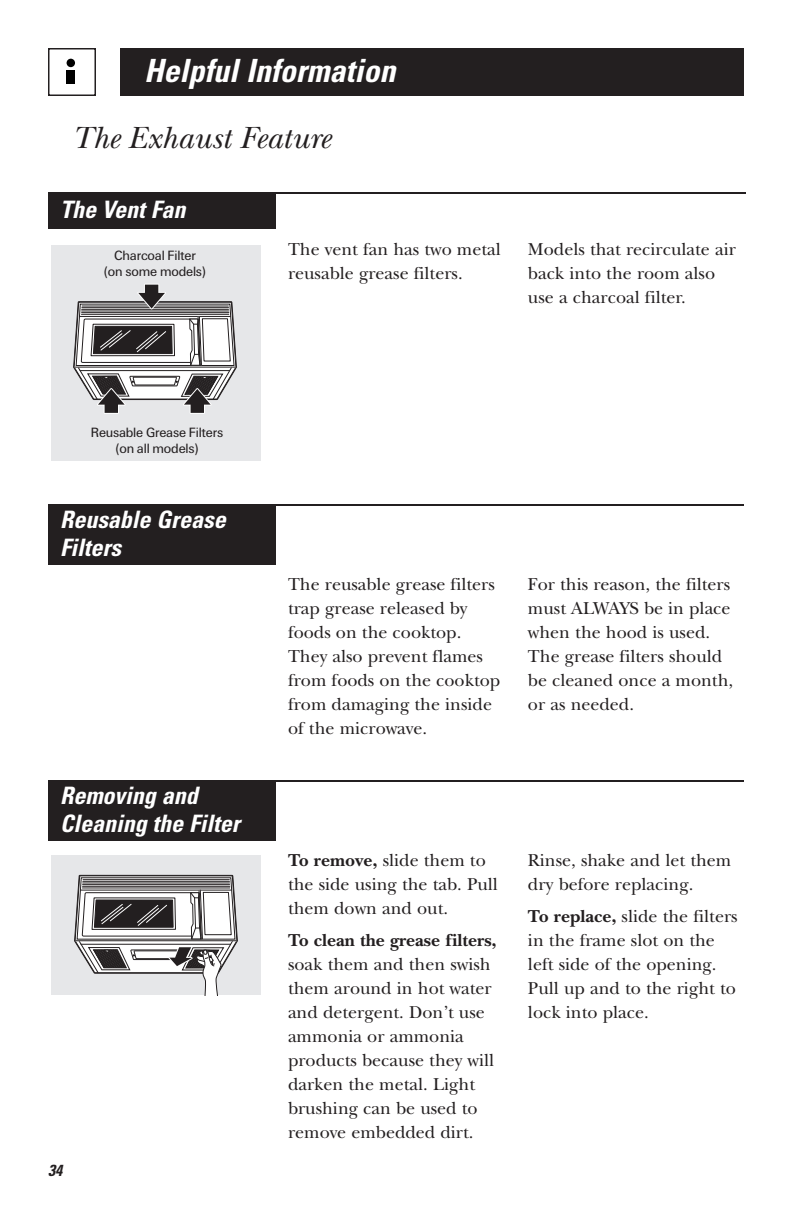
<style>
.page{position:relative;width:792px;height:1224px;background:#fff}
.page>*{position:absolute;margin:0;border:0;box-sizing:border-box;transform-origin:0 0}
.t1{font:italic 700 condensed 32px "Univers";color:#fff}
.t2{font:italic 32px "New Baskerville";color:#231f20}
.t3{font:italic 700 condensed 24px/28px "Univers";color:#fff}
.t4{font:18px/24px "New Baskerville";color:#231f20}
.t5{font:700 18px "New Baskerville";color:#231f20}
.t6{font:italic 700 condensed 16px "Univers";color:#231f20}
.t7{font:14px/16px "U55";letter-spacing:-.01em;color:#231f20;text-align:center}
.s1{font-weight:700}
</style>
<div class="page">
<div style="left:120px;top:48px;width:624px;height:48px;background:#231f20"></div>
<div style="left:66px;top:70px;width:9px;height:14px;background:#000"></div>
<div style="left:67px;top:59px;width:8px;height:8px;background:#000;border-radius:50%"></div>
<div style="left:48px;top:48px;width:48px;height:48px;border:2px solid #231f20"></div>
<div style="left:51px;top:245px;width:210px;height:216px;background:#e6e7e9"></div>
<svg style="left:73px;top:284px;width:164px;height:130px"></svg>
<div style="left:48px;top:194px;width:228px;height:36px;background:#231f20"></div>
<hr style="left:48px;top:192px;width:698px;height:2px;background:#231f20">
<div style="left:48px;top:506px;width:228px;height:60px;background:#231f20"></div>
<hr style="left:48px;top:504px;width:696px;height:2px;background:#231f20">
<div style="left:51px;top:855px;width:210px;height:140px;background:#e6e7e9"></div>
<svg style="left:74px;top:875px;width:164px;height:120px"></svg>
<div style="left:48px;top:782px;width:228px;height:60px;background:#231f20"></div>
<hr style="left:48px;top:780px;width:696px;height:2px;background:#231f20">
<h1 class="t1" style="left:144px;top:59px;width:259px">HelpfulInformation</h1>
<h1 class="t2" style="left:72px;top:127px;width:260px">The Exhaust Feature</h1>
<h2 class="t3" style="left:60px;top:198px;width:132px">The VentFan</h2>
<p class="t7" style="left:104px;top:249px;width:103px">Charcoal Filter (on some models)</p>
<p class="t4" style="left:288px;top:239px;width:214px">The vent fan has two metal reusable grease filters.</p>
<p class="t4" style="left:528px;top:239px;width:209px">Models that recirculate air back into the room also use a charcoal filter.</p>
<p class="t7" style="left:91px;top:425px;width:134px">Reusable Grease Filters (on all models)</p>
<h2 class="t3" style="left:60px;top:508px;width:172px">Reusable Grease<br>Filters</h2>
<h2 class="t3" style="left:60px;top:784px;width:186px">Removing and<br>Cleaning the Filter</h2>
<p class="t6" style="left:48px;top:1164px;width:19px">34</p>
<p class="t4" style="left:288px;top:574px;width:214px">The reusable grease filters trap grease released by foods on the cooktop.<br>They also prevent flames from foods on the cooktop from damaging the inside of the microwave.</p>
<p class="t4" style="left:528px;top:574px;width:207px">For this reason, the filters must ALWAYS be in place when the hood is used.<br>The grease filters should be cleaned once a month, or as needed.</p>
<p class="t4" style="left:288px;top:850px;width:211px"><span class="s1">To remove,</span> slide them to the side using the tab. Pull them down and out.</p>
<p class="t5" style="left:288px;top:934px;width:210px">To clean the grease filters,</p>
<p class="t4" style="left:288px;top:954px;width:208px">soak them and then swish them around in hot water and detergent. Don’t use ammonia or ammonia products because they will darken the metal. Light brushing can be used to remove embedded dirt.</p>
<p class="t4" style="left:528px;top:850px;width:205px">Rinse, shake and let them dry before replacing.</p>
<p class="t4" style="left:528px;top:906px;width:211px"><span class="s1">To replace,</span> slide the filters in the frame slot on the left side of the opening.<br>Pull up and to the right to lock into place.</p>
</div>
